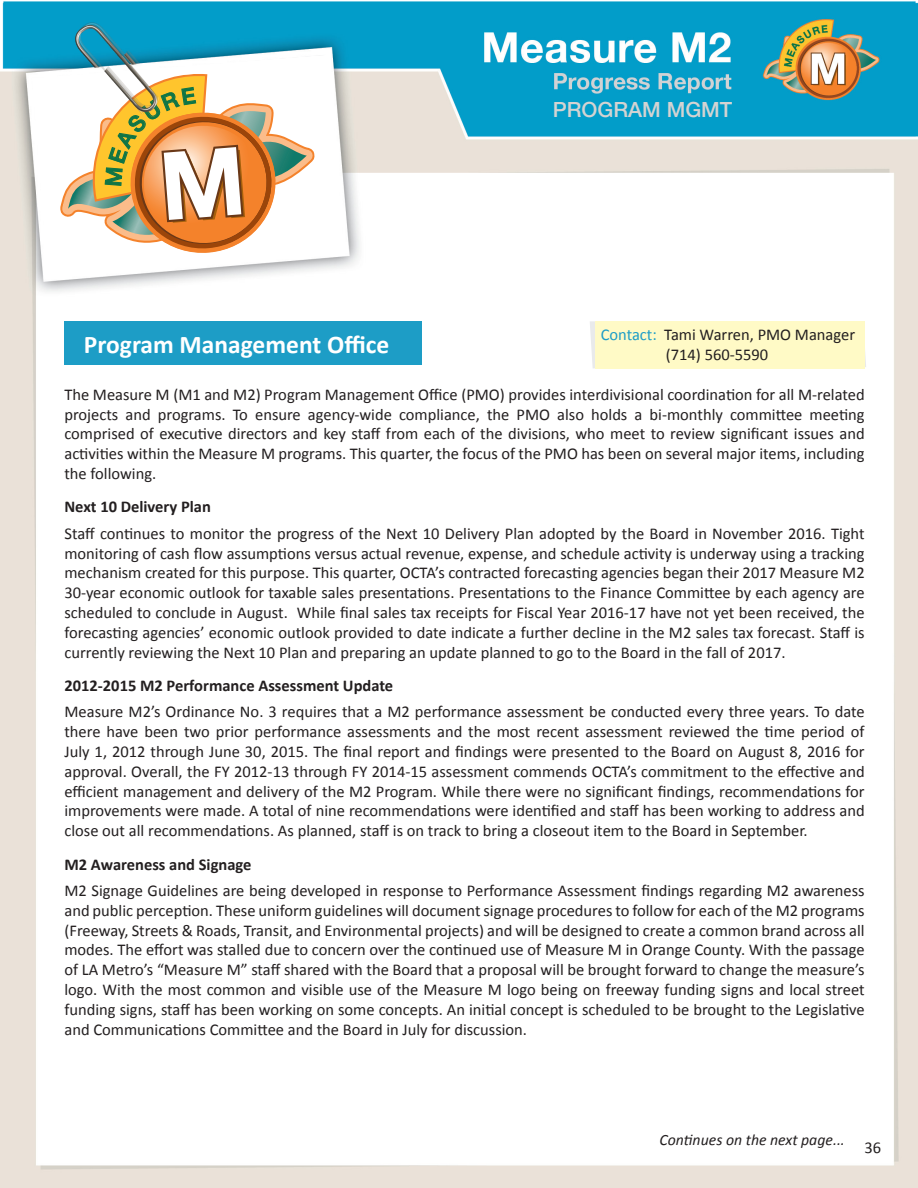
<style>
.page{position:relative;width:918px;height:1188px;background:#fff}
.page>*{position:absolute;margin:0;border:0;box-sizing:border-box;transform-origin:0 0}
.t1{font:700 25.5px "Calibri";color:#fff}
.t2{font:500 21px "Helvetica Neue LT Std";color:#d4d3d2}
.t3{font:16.5px/19.8px "Calibri";color:#231f20;text-align:justify}
.t4{font:700 16.5px "Calibri";color:#231f20}
.t5{font:italic 15.75px "Calibri";color:#231f20}
.s1{color:#1d9dc6}
</style>
<div class="page">
<img style="left:0;top:1px;width:918px;height:1187px">
<div style="left:64px;top:321px;width:358px;height:44px;background:#1d9dc6"></div>
<svg style="left:590px;top:321px;width:276px;height:47px"></svg>
<div style="left:595px;top:321px;width:270px;height:48px;background:#fffac6"></div>
<svg style="left:32px;top:55px;width:313px;height:223px"></svg>
<img style="left:64px;top:23px;width:94px;height:50px">
<svg style="left:50px;top:73px;width:273px;height:202px"></svg>
<p class="t2" style="left:553px;top:97px;width:181px">PROGRAM MGMT</p>
<p class="t3" style="left:666px;top:325px;width:191px;text-indent:-65px"><span class="s1">Contact:</span> Tami Warren, PMO Manager (714) 560-5590</p>
<p class="t1" style="left:84px;top:328px;width:307px">Program Management Office</p>
<p class="t3" style="left:64px;top:384px;width:802px">The Measure M (M1 and M2) Program Management Office (PMO) provides interdivisional coordination for all M-related projects and programs. To ensure agency-wide compliance, the PMO also holds a bi-monthly committee meeting comprised of executive directors and key staff from each of the divisions, who meet to review significant issues and activities within the Measure M programs. This quarter, the focus of the PMO has been on several major items, including the following.</p>
<p class="t4" style="left:64px;top:496px;width:148px">Next 10 Delivery Plan</p>
<p class="t3" style="left:64px;top:523px;width:802px">Staff continues to monitor the progress of the Next 10 Delivery Plan adopted by the Board in November 2016. Tight monitoring of cash flow assumptions versus actual revenue, expense, and schedule activity is underway using a tracking mechanism created for this purpose. This quarter, OCTA’s contracted forecasting agencies began their 2017 Measure M2<br>30-year economic outlook for taxable sales presentations. Presentations to the Finance Committee by each agency are scheduled to conclude in August. While final sales tax receipts for Fiscal Year 2016-17 have not yet been received, the forecasting agencies’ economic outlook provided to date indicate a further decline in the M2 sales tax forecast. Staff is currently reviewing the Next 10 Plan and preparing an update planned to go to the Board in the fall of 2017.</p>
<p class="t4" style="left:64px;top:675px;width:330px">2012-2015 M2 Performance Assessment Update</p>
<p class="t3" style="left:64px;top:702px;width:802px">Measure M2’s Ordinance No. 3 requires that a M2 performance assessment be conducted every three years. To date there have been two prior performance assessments and the most recent assessment reviewed the time period of July 1, 2012 through June 30, 2015. The final report and findings were presented to the Board on August 8, 2016 for approval. Overall, the FY 2012-13 through FY 2014-15 assessment commends OCTA’s commitment to the effective and efficient management and delivery of the M2 Program. While there were no significant findings, recommendations for improvements were made. A total of nine recommendations were identified and staff has been working to address and close out all recommendations. As planned, staff is on track to bring a closeout item to the Board in September.</p>
<p class="t4" style="left:64px;top:853px;width:189px">M2 Awareness and Signage</p>
<p class="t3" style="left:64px;top:881px;width:802px">M2 Signage Guidelines are being developed in response to Performance Assessment findings regarding M2 awareness and public perception. These uniform guidelines will document signage procedures to follow for each of the M2 programs (Freeway, Streets &amp; Roads, Transit, and Environmental projects) and will be designed to create a common brand across all modes. The effort was stalled due to concern over the continued use of Measure M in Orange County. With the passage of LA Metro’s “Measure M” staff shared with the Board that a proposal will be brought forward to change the measure’s logo. With the most common and visible use of the Measure M logo being on freeway funding signs and local street funding signs, staff has been working on some concepts. An initial concept is scheduled to be brought to the Legislative and Communications Committee and the Board in July for discussion.</p>
<p class="t5" style="left:660px;top:1129px;width:187px">Continues on the next page...</p>
<p class="t3" style="left:865px;top:1138px;width:18px">36</p>
</div>
